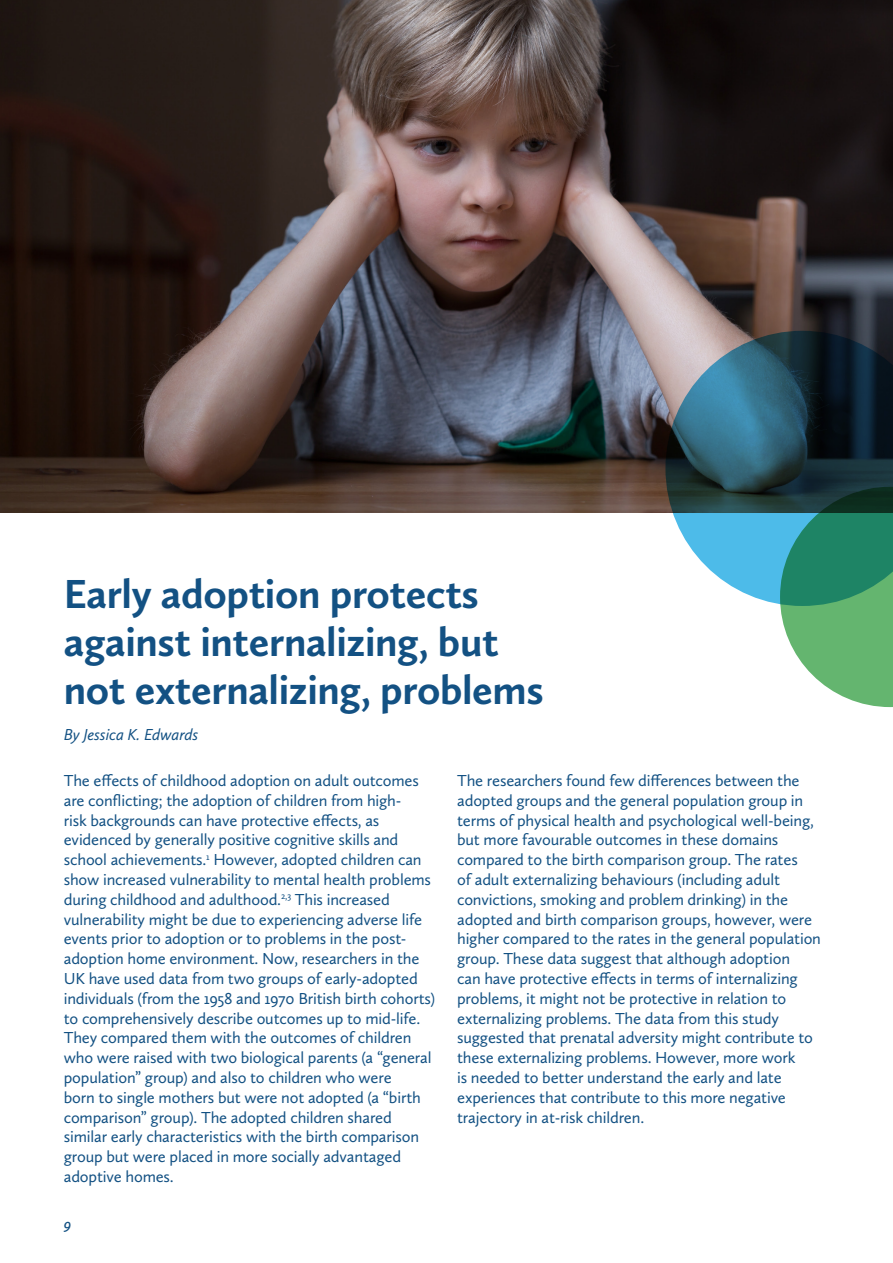
<style>
.page{position:relative;width:893px;height:1263px;background:#fff}
.page>*{position:absolute;margin:0;border:0;box-sizing:border-box;transform-origin:0 0}
.t1{font:700 42px/48px "Calluna Sans";letter-spacing:-.01em;color:#135183}
.t2{font:16.5px/19.8px "Calluna Sans";letter-spacing:-.01em;color:#135183}
.t3{font:italic 16.5px "Calluna Sans";letter-spacing:-.01em;color:#135183}
.t4{font:italic 600 15px "Calluna Sans";color:#135183}
</style>
<div class="page">
<img style="left:0;top:0;width:893px;height:512px">
<svg style="left:665px;top:331px;width:228px;height:273px;background:#466b7b"></svg>
<svg style="left:780px;top:487px;width:113px;height:220px;background:#529c78"></svg>
<h1 class="t1" style="left:64px;top:569px;width:481px">Early adoption protects against internalizing, but not externalizing, problems</h1>
<p class="t3" style="left:64px;top:725px;width:136px">By Jessica K. Edwards</p>
<p class="t2" style="left:64px;top:770px;width:373px">The effects of childhood adoption on adult outcomes are conflicting; the adoption of children from high-<br>risk backgrounds can have protective effects, as evidenced by generally positive cognitive skills and school achievements.<sup>1</sup> However, adopted children can show increased vulnerability to mental health problems during childhood and adulthood.<sup>2,3</sup> This increased vulnerability might be due to experiencing adverse life events prior to adoption or to problems in the post&shy;adoption home environment. Now, researchers in the UK have used data from two groups of early-adopted individuals (from the 1958 and 1970 British birth cohorts) to comprehensively describe outcomes up to mid-life.<br>They compared them with the outcomes of children who were raised with two biological parents (a “general population” group) and also to children who were<br>born to single mothers but were not adopted (a “birth comparison” group). The adopted children shared similar early characteristics with the birth comparison group but were placed in more socially advantaged adoptive homes.</p>
<p class="t2" style="left:457px;top:770px;width:365px">The researchers found few differences between the adopted groups and the general population group in terms of physical health and psychological well-being, but more favourable outcomes in these domains compared to the birth comparison group. The rates<br>of adult externalizing behaviours (including adult convictions, smoking and problem drinking) in the adopted and birth comparison groups, however, were higher compared to the rates in the general population group. These data suggest that although adoption<br>can have protective effects in terms of internalizing problems, it might not be protective in relation to externalizing problems. The data from this study suggested that prenatal adversity might contribute to these externalizing problems. However, more work<br>is needed to better understand the early and late experiences that contribute to this more negative trajectory in at-risk children.</p>
<p class="t4" style="left:64px;top:1214px;width:9px">9</p>
</div>
